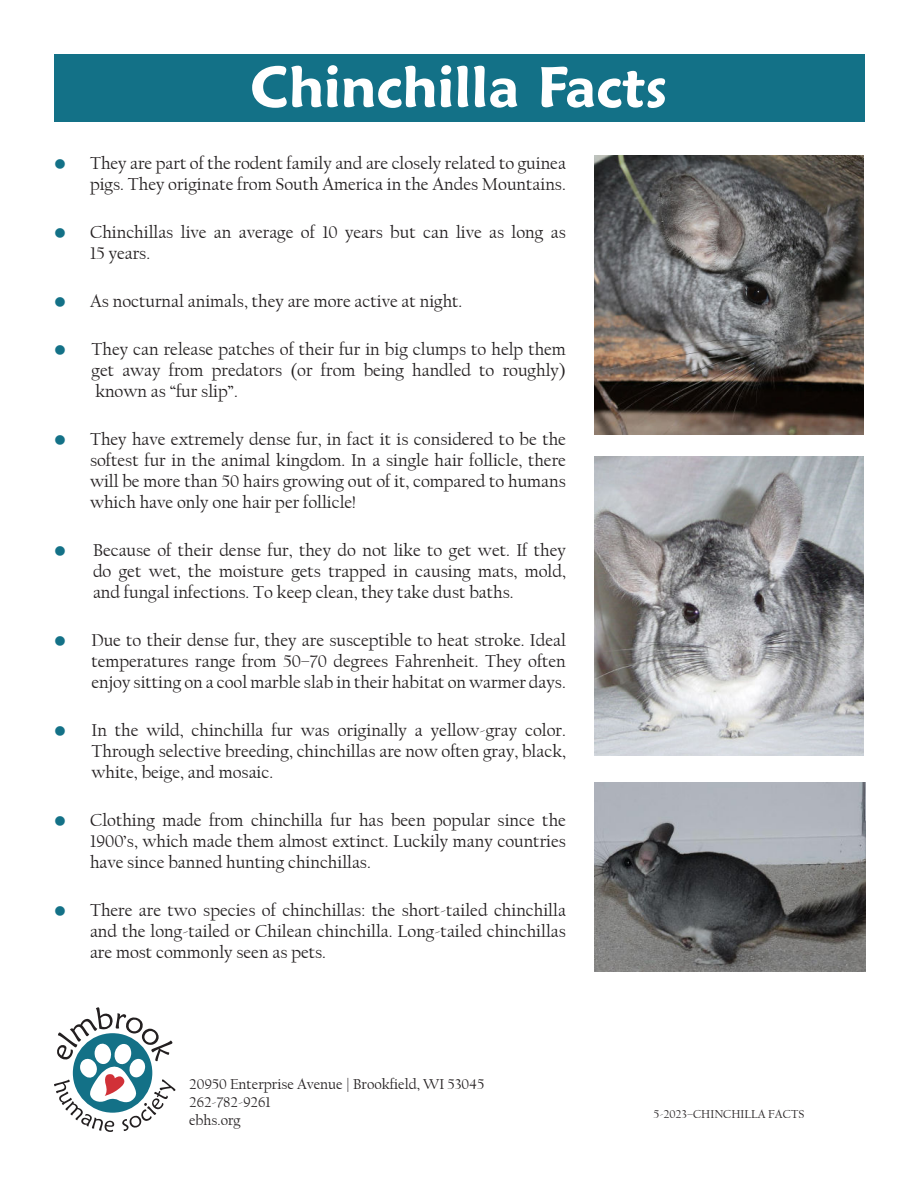
<style>
.page{position:relative;width:918px;height:1188px;background:#fff}
.page>*{position:absolute;margin:0;border:0;box-sizing:border-box;transform-origin:0 0}
.t1{font:600 57px "Maiandra GD";color:#fff}
.t2{font:18px/21px "Californian FB";color:#231f20;text-align:justify}
.t3{font:15px/18px "Californian FB";color:#231f20}
.t4{font:12px "Californian FB";color:#231f20}
.s1{color:#137187}
</style>
<div class="page">
<div style="left:54px;top:54px;width:810px;height:67px;background:#137187"></div>
<svg style="left:54px;top:1007px;width:122px;height:125px"></svg>
<img style="left:594px;top:782px;width:271px;height:190px">
<img style="left:594px;top:457px;width:269px;height:299px">
<img style="left:594px;top:156px;width:269px;height:278px">
<h1 class="t1" style="left:250px;top:65px;width:418px">Chinchilla Facts</h1>
<p class="t2" style="left:54px;top:154px;width:513px;text-align:right"><span class="s1">•</span> They are part of the rodent family and are closely related to guinea pigs. They originate from South America in the Andes Mountains.</p>
<p class="t2" style="left:90px;top:223px;width:477px;text-indent:-36px"><span class="s1">•</span> Chinchillas live an average of 10 years but can live as long as<br>15 years.</p>
<p class="t2" style="left:54px;top:292px;width:410px"><span class="s1">•</span> As nocturnal animals, they are more active at night.</p>
<p class="t2" style="left:92px;top:340px;width:476px;text-indent:-38px"><span class="s1">•</span> They can release patches of their fur in big clumps to help them get away from predators (or from being handled to roughly) known as “fur slip”.</p>
<p class="t2" style="left:90px;top:430px;width:477px;text-indent:-36px"><span class="s1">•</span> They have extremely dense fur, in fact it is considered to be the softest fur in the animal kingdom. In a single hair follicle, there will be more than 50 hairs growing out of it, compared to humans which have only one hair per follicle!</p>
<p class="t2" style="left:93px;top:541px;width:474px;text-indent:-39px"><span class="s1">•</span> Because of their dense fur, they do not like to get wet. If they do get wet, the moisture gets trapped in causing mats, mold, and fungal infections. To keep clean, they take dust baths.</p>
<p class="t2" style="left:92px;top:631px;width:476px;text-indent:-38px"><span class="s1">•</span> Due to their dense fur, they are susceptible to heat stroke. Ideal temperatures range from 50–70 degrees Fahrenheit. They often enjoy sitting on a cool marble slab in their habitat on warmer days.</p>
<p class="t2" style="left:92px;top:721px;width:476px;text-indent:-38px"><span class="s1">•</span> In the wild, chinchilla fur was originally a yellow-gray color.<br>Through selective breeding, chinchillas are now often gray, black, white, beige, and mosaic.</p>
<p class="t2" style="left:90px;top:811px;width:477px;text-indent:-36px"><span class="s1">•</span> Clothing made from chinchilla fur has been popular since the 1900’s, which made them almost extinct. Luckily many countries have since banned hunting chinchillas.</p>
<p class="t2" style="left:90px;top:901px;width:477px;text-indent:-36px"><span class="s1">•</span> There are two species of chinchillas: the short-tailed chinchilla and the long-tailed or Chilean chinchilla. Long-tailed chinchillas are most commonly seen as pets.</p>
<p class="t3" style="left:189px;top:1076px;width:297px">20950 Enterprise Avenue | Brookfield, WI 53045<br>262-782-9261<br>ebhs.org</p>
<p class="t4" style="left:654px;top:1107px;width:152px">5-2023–CHINCHILLA FACTS</p>
</div>
